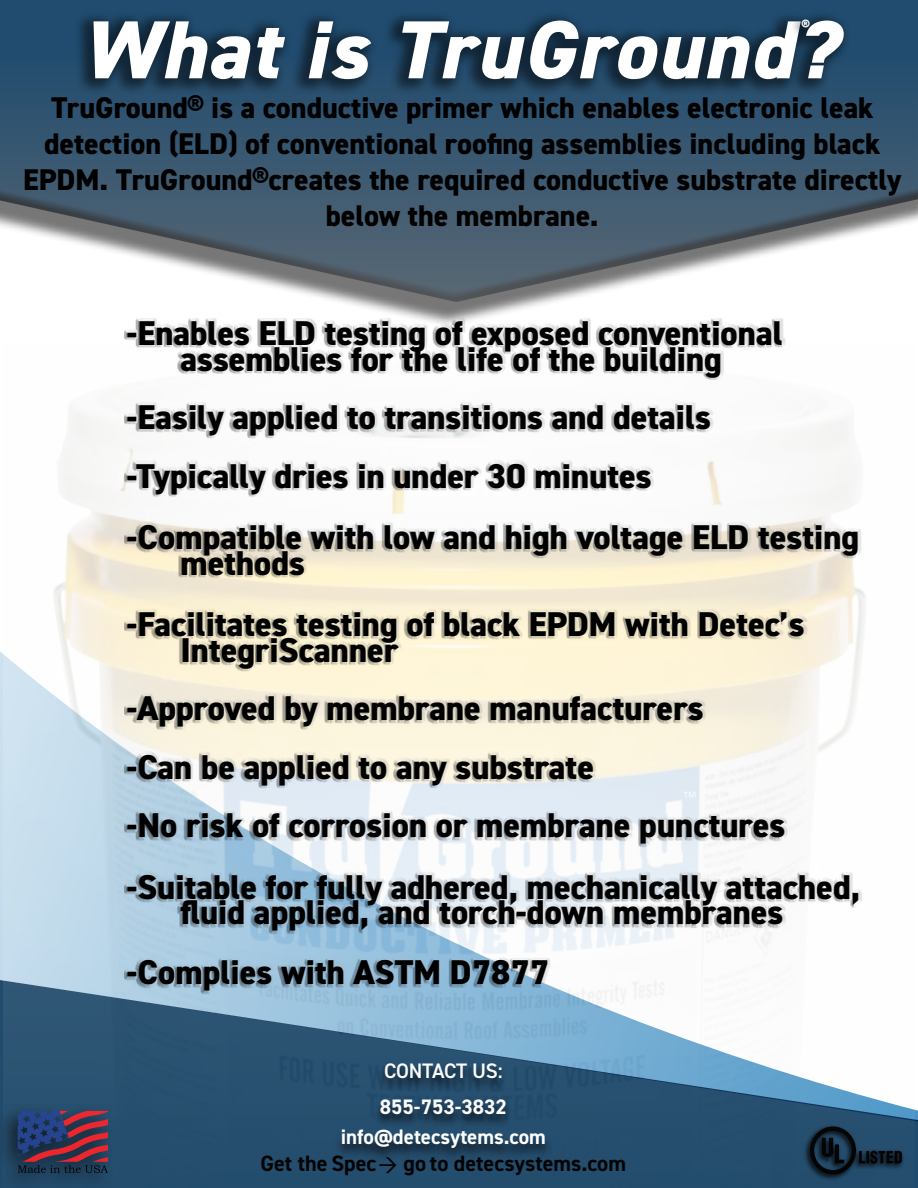
<style>
.page{position:relative;width:918px;height:1188px;background:#fff}
.page>*{position:absolute;margin:0;border:0;box-sizing:border-box;transform-origin:0 0}
.t1{font:italic 800 82.5px "DIN2014";letter-spacing:.02em;color:#fff}
.t2{font:800 34.5px/25.5px "DIN2014";color:#000}
.t3{font:800 30px/36px "DIN2014";color:#000;text-align:center}
.t4{font:700 22.2px "DIN2014";color:#000}
.t5{font:700 21px/30px "DIN2014";color:#fff;text-align:center}
.t6{font:600 21px "DIN2014";letter-spacing:-.015em;color:#fff}
.t7{font:italic 800 15px "DIN2014";color:#fff}
.s1{font-weight:800;font-size:22.5px}
</style>
<div class="page">
<div style="left:0;top:0;width:918px;height:328px;background:#000;opacity:.54"></div>
<div style="left:0;top:0;width:918px;height:304px;background:#000;opacity:.75"></div>
<div style="left:0;top:1102px;width:116px;height:86px;background:#204869"></div>
<div style="left:73px;top:9px;width:779px;height:88px;background:#000;opacity:.51"></div>
<img style="left:3px;top:410px;width:912px;height:778px">
<div style="left:124px;top:318px;width:733px;height:676px;background:#000;opacity:.75"></div>
<div style="left:790px;top:14px;width:23px;height:24px;background:#000;opacity:.75"></div>
<p class="t7" style="left:801px;top:16px;width:9px">®</p>
<h1 class="t1" style="left:82px;top:-5px;width:756px">What is TruGround?</h1>
<p class="t3" style="left:23px;top:90px;width:880px">TruGround® is a conductive primer which enables electronic leak detection (ELD) of conventional roofing assemblies including black EPDM. TruGround®creates the required conductive substrate directly below the membrane.</p>
<p class="t2" style="left:126px;top:321px;width:658px;text-align:center">-Enables ELD testing of exposed conventional assemblies for the life of the building</p>
<p class="t2" style="left:126px;top:388px;width:586px;line-height:58.5px">-Easily applied to transitions and details -Typically dries in under 30 minutes</p>
<p class="t2" style="left:180px;top:525px;width:681px;text-indent:-54px">-Compatible with low and high voltage ELD testing methods</p>
<p class="t2" style="left:180px;top:612px;width:626px;text-indent:-54px">-Facilitates testing of black EPDM with Detec’s<br>IntegriScanner</p>
<p class="t2" style="left:126px;top:679px;width:661px;line-height:58.5px">-Approved by membrane manufacturers<br>-Can be applied to any substrate<br>-No risk of corrosion or membrane punctures</p>
<p class="t2" style="left:180px;top:874px;width:681px;text-indent:-54px">-Suitable for fully adhered, mechanically attached, fluid applied, and torch-down membranes</p>
<p class="t2" style="left:126px;top:960px;width:424px">-Complies with ASTM D7877</p>
<p class="t6" style="left:384px;top:1057px;width:120px">CONTACT US:</p>
<p class="t5" style="left:341px;top:1092px;width:207px">855-753-3832 info@detecsytems.com</p>
<p class="t4" style="left:261px;top:1148px;width:367px">Get the Spec<span class="s1">→</span> go to detecsystems.com</p>
</div>
